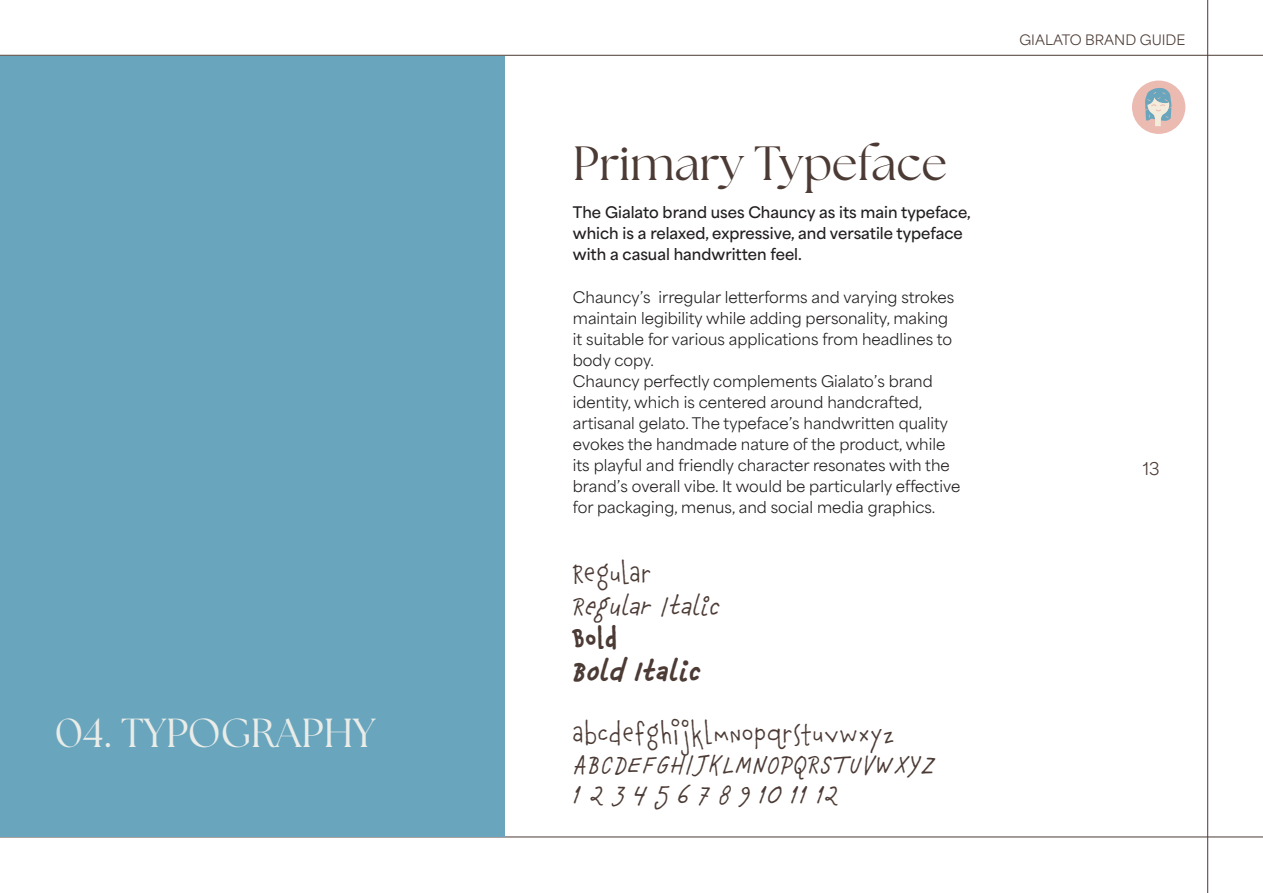
<style>
.page{position:relative;width:1263px;height:893px;background:#fff}
.page>*{position:absolute;margin:0;border:0;box-sizing:border-box;transform-origin:0 0}
.t1{font:48px "The Seasons";color:#4c3b35}
.t2{font:40.5px "The Seasons";color:#eaece8}
.Typeface_usage{font:italic 27px "Chauncy Pro";letter-spacing:.055em;color:#4c3b35}
.Typeface_usage-2{font:27px "Chauncy Pro";letter-spacing:.04em;color:#4c3b35}
.Typeface_usage-3{font:italic 700 27px "Chauncy Pro";letter-spacing:.04em;color:#4c3b35}
.Typeface_usage-4{font:700 27px "Chauncy Pro";color:#4c3b35}
.t3{font:16.5px "Area Normal";color:#4c3b35}
.Paragraph_Style_Bold_Black{font:15px/21px "Area Normal";color:#231f20}
.Paragraph_Style_Bold_Black-2{font:600 15px/21px "Area Normal";color:#231f20}
.t4{font:13.5px "Area Normal";color:#4c3b35}
</style>
<div class="page">
<hr style="left:1207px;top:0;width:1px;height:893px;background:#4c3b35">
<hr style="left:0;top:55px;width:1263px;height:1px;background:#4c3b35">
<hr style="left:0;top:837px;width:1263px;height:1px;background:#4c3b35">
<div style="left:1132px;top:81px;width:53px;height:53px;background:#ebbab1;border-radius:50%"></div>
<svg style="left:1145px;top:88px;width:27px;height:38px"></svg>
<div style="left:0;top:56px;width:505px;height:781px;background:#69a6be"></div>
<p class="t2" style="left:55px;top:706px;width:322px">04. TYPOGRAPHY</p>
<p class="t1" style="left:573px;top:132px;width:376px">Primary Typeface</p>
<p class="Paragraph_Style_Bold_Black-2" style="left:573px;top:200px;width:399px">The Gialato brand uses Chauncy as its main typeface, which is a relaxed, expressive, and versatile typeface with a casual handwritten feel.</p>
<p class="Paragraph_Style_Bold_Black" style="left:573px;top:285px;width:383px">Chauncy’s irregular letterforms and varying strokes maintain legibility while adding personality, making it suitable for various applications from headlines to body copy.</p>
<p class="Paragraph_Style_Bold_Black" style="left:573px;top:369px;width:389px">Chauncy perfectly complements Gialato’s brand identity, which is centered around handcrafted, artisanal gelato. The typeface’s handwritten quality evokes the handmade nature of the product, while its playful and friendly character resonates with the brand’s overall vibe. It would be particularly effective for packaging, menus, and social media graphics.</p>
<p class="Typeface_usage-2" style="left:573px;top:553px;width:80px">Regular</p>
<p class="Typeface_usage" style="left:573px;top:590px;width:147px">Regular Italic</p>
<p class="Typeface_usage-4" style="left:573px;top:623px;width:46px">Bold</p>
<p class="Typeface_usage-3" style="left:573px;top:655px;width:129px">Bold Italic</p>
<p class="Typeface_usage-2" style="left:573px;top:712px;width:323px">abcdefghijklmnopqrstuvwxyz</p>
<p class="Typeface_usage" style="left:573px;top:747px;width:363px">ABCDEFGHIJKLMNOPQRSTUVWXYZ</p>
<p class="Typeface_usage" style="left:573px;top:777px;width:266px">1 2 3 4 5 6 7 8 9 10 11 12</p>
<p class="t4" style="left:1019px;top:28px;width:167px">GIALATO BRAND GUIDE</p>
<p class="t3" style="left:1143px;top:454px;width:18px">13</p>
</div>
